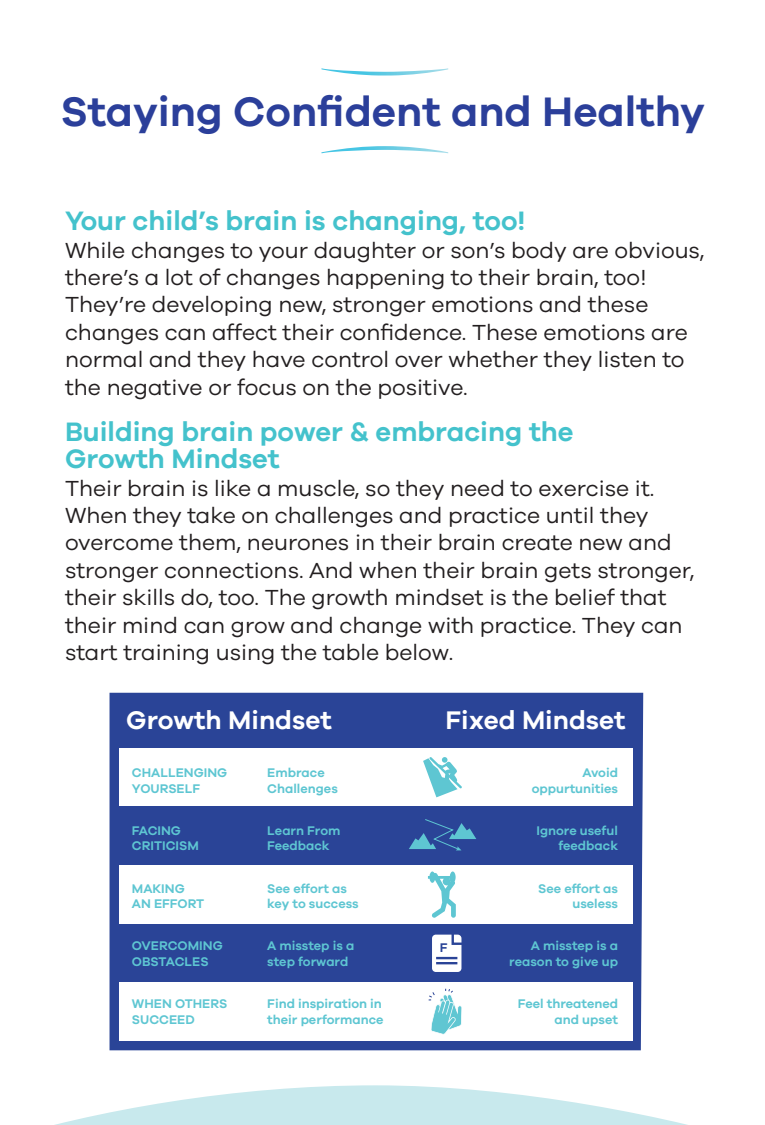
<style>
.page{position:relative;width:765px;height:1125px;background:#fff}
.page>*{position:absolute;margin:0;border:0;box-sizing:border-box;transform-origin:0 0}
.t1{font:600 42.5px "Galano Grotesque";color:#2b3f9a}
.t2{font:600 27.5px/27.5px "Galano Grotesque";color:#44c2cc}
.t3{font:600 26.25px "Galano Grotesque";color:#fff}
.t4{font:22.5px/27.5px "Galano Grotesque";color:#231f20}
.t5{font:600 13px/15.5px "Galano Grotesque";color:#5ec6d2}
.t6{font:600 13px "Galano Grotesque";color:#2a4497}
</style>
<div class="page">
<svg style="left:321px;top:68px;width:127px;height:8px"></svg>
<svg style="left:321px;top:146px;width:127px;height:7px"></svg>
<div style="left:110px;top:693px;width:533px;height:357px;background:#2a4497"></div>
<div style="left:120px;top:748px;width:513px;height:59px;background:#fff"></div>
<div style="left:120px;top:807px;width:513px;height:58px;background:#2a4497"></div>
<div style="left:120px;top:865px;width:513px;height:59px;background:#fff"></div>
<div style="left:120px;top:924px;width:513px;height:59px;background:#2a4497"></div>
<div style="left:120px;top:983px;width:513px;height:58px;background:#fff"></div>
<svg style="left:423px;top:757px;width:39px;height:40px"></svg>
<svg style="left:409px;top:819px;width:67px;height:31px"></svg>
<svg style="left:428px;top:871px;width:28px;height:47px"></svg>
<div style="left:432px;top:935px;width:29px;height:37px;background:#fff;border-radius:4px"></div>
<svg style="left:450px;top:934px;width:12px;height:12px"></svg>
<hr style="left:436px;top:957px;width:21px;height:2px;background:#2a4497">
<hr style="left:436px;top:962px;width:21px;height:2px;background:#2a4497">
<svg style="left:428px;top:989px;width:34px;height:46px"></svg>
<svg style="left:55px;top:1085px;width:633px;height:40px"></svg>
<h1 class="t1" style="left:61px;top:85px;width:646px">Staying Confident and Healthy</h1>
<p class="t2" style="left:65px;top:206px;width:462px">Your child’s brain is changing, too!</p>
<p class="t4" style="left:65px;top:235px;width:641px">While changes to your daughter or son’s body are obvious, there’s a lot of changes happening to their brain, too!<br>They’re developing new, stronger emotions and these changes can affect their confidence. These emotions are normal and they have control over whether they listen to the negative or focus on the positive.</p>
<p class="t2" style="left:65px;top:417px;width:510px">Building brain power &amp; embracing the<br>Growth Mindset</p>
<p class="t4" style="left:65px;top:473px;width:631px">Their brain is like a muscle, so they need to exercise it.<br>When they take on challenges and practice until they overcome them, neurones in their brain create new and stronger connections. And when their brain gets stronger, their skills do, too. The growth mindset is the belief that their mind can grow and change with practice. They can start training using the table below.</p>
<p class="t3" style="left:126px;top:704px;width:207px">Growth Mindset</p>
<p class="t3" style="left:446px;top:704px;width:181px">Fixed Mindset</p>
<p class="t5" style="left:267px;top:765px;width:72px">Embrace<br>Challenges</p>
<p class="t5" style="left:267px;top:822px;width:75px">Learn From<br>Feedback</p>
<p class="t5" style="left:267px;top:880px;width:93px">See effort as key to success</p>
<p class="t5" style="left:267px;top:938px;width:89px">A misstep is a step forward</p>
<p class="t5" style="left:267px;top:996px;width:118px">Find inspiration in their performance</p>
<p class="t5" style="left:532px;top:765px;width:88px;text-align:right">Avoid oppurtunities</p>
<p class="t5" style="left:536px;top:822px;width:83px;text-align:right">Ignore useful feedback</p>
<p class="t5" style="left:538px;top:880px;width:81px;text-align:right">See effort as useless</p>
<p class="t5" style="left:509px;top:938px;width:110px;text-align:right">A misstep is a reason to give up</p>
<p class="t5" style="left:518px;top:996px;width:102px;text-align:right">Feel threatened and upset</p>
<p class="t5" style="left:132px;top:765px;width:97px">CHALLENGING<br>YOURSELF</p>
<p class="t5" style="left:132px;top:822px;width:68px">FACING<br>CRITICISM</p>
<p class="t5" style="left:132px;top:880px;width:74px">MAKING<br>AN EFFORT</p>
<p class="t5" style="left:132px;top:938px;width:92px">OVERCOMING<br>OBSTACLES</p>
<p class="t5" style="left:132px;top:996px;width:97px">WHEN OTHERS<br>SUCCEED</p>
<p class="t6" style="left:440px;top:939px;width:9px">F</p>
</div>
